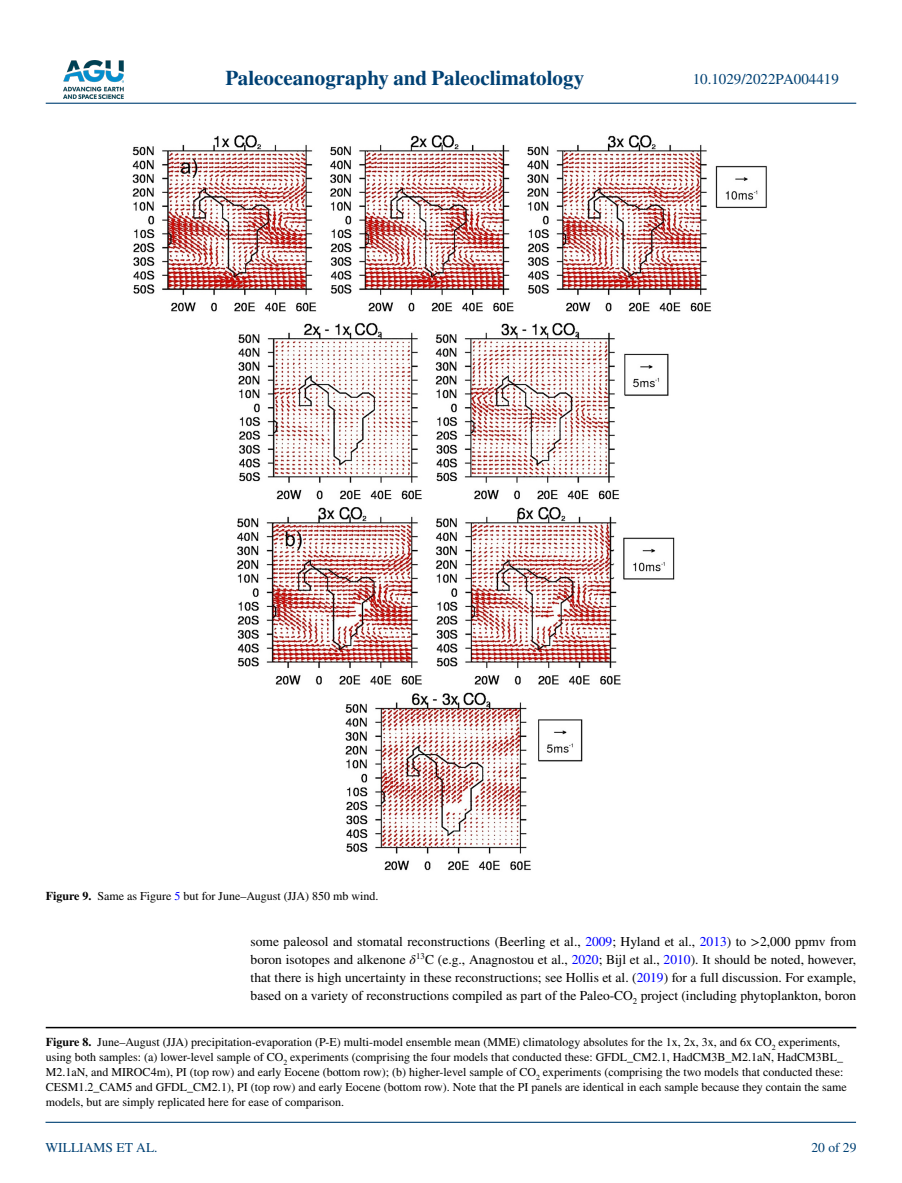
<style>
.page{position:relative;width:902px;height:1183px;background:#fff}
.page>*{position:absolute;margin:0;border:0;box-sizing:border-box;transform-origin:0 0}
.t1{font:700 21px "STIX";color:#004174}
.t2{font:15px "STIX";color:#004174}
.t3{font:13.5px/18px "STIX";color:#000;text-align:justify}
.t4{font:13.5px "STIX";color:#004174}
.t5{font:12px/15px "STIX";color:#000}
.s1{font-weight:700}
.s2{color:#00f}
.s3{font-style:italic}
</style>
<div class="page">
<img style="left:63px;top:60px;width:60px;height:39px">
<hr style="left:46px;top:103px;width:810px;height:1px;background:#004174">
<hr style="left:45px;top:1121px;width:810px;height:1px;background:#004174">
<hr style="left:46px;top:1026px;width:810px;height:2px;background:#000">
<img style="left:132px;top:135px;width:635px;height:735px">
<h1 class="t1" style="left:225px;top:66px;width:360px">Paleoceanography and Paleoclimatology</h1>
<p class="t2" style="left:692px;top:69px;width:148px">10.1029/2022PA004419</p>
<p class="t5" style="left:46px;top:888px;width:334px"><span class="s1">Figure 9.</span> Same as Figure <span class="s2">5</span> but for June–August (JJA) 850 mb wind.</p>
<p class="t3" style="left:250px;top:932px;width:607px">some paleosol and stomatal reconstructions (Beerling et al., <span class="s2">2009</span>; Hyland et al., <span class="s2">2013</span>) to &gt;2,000 ppmv from boron isotopes and alkenone <span class="s3">δ</span><sup>13</sup>C (e.g., Anagnostou et al., <span class="s2">2020</span>; Bijl et al., <span class="s2">2010</span>). It should be noted, however, that there is high uncertainty in these reconstructions; see Hollis et al. (<span class="s2">2019</span>) for a full discussion. For example, based on a variety of reconstructions compiled as part of the Paleo-CO<sub>2</sub> project (including phytoplankton, boron</p>
<p class="t5" style="left:46px;top:1035px;width:802px"><span class="s1">Figure 8.</span> June–August (JJA) precipitation-evaporation (P-E) multi-model ensemble mean (MME) climatology absolutes for the 1x, 2x, 3x, and 6x CO<sub>2</sub> experiments, using both samples: (a) lower-level sample of CO<sub>2</sub> experiments (comprising the four models that conducted these: GFDL_CM2.1, HadCM3B_M2.1aN, HadCM3BL_ M2.1aN, and MIROC4m), PI (top row) and early Eocene (bottom row); (b) higher-level sample of CO<sub>2</sub> experiments (comprising the two models that conducted these:<br>CESM1.2_CAM5 and GFDL_CM2.1), PI (top row) and early Eocene (bottom row). Note that the PI panels are identical in each sample because they contain the same models, but are simply replicated here for ease of comparison.</p>
<p class="t4" style="left:45px;top:1138px;width:114px">WILLIAMS ET AL.</p>
<p class="t4" style="left:811px;top:1138px;width:46px">20 of 29</p>
</div>
